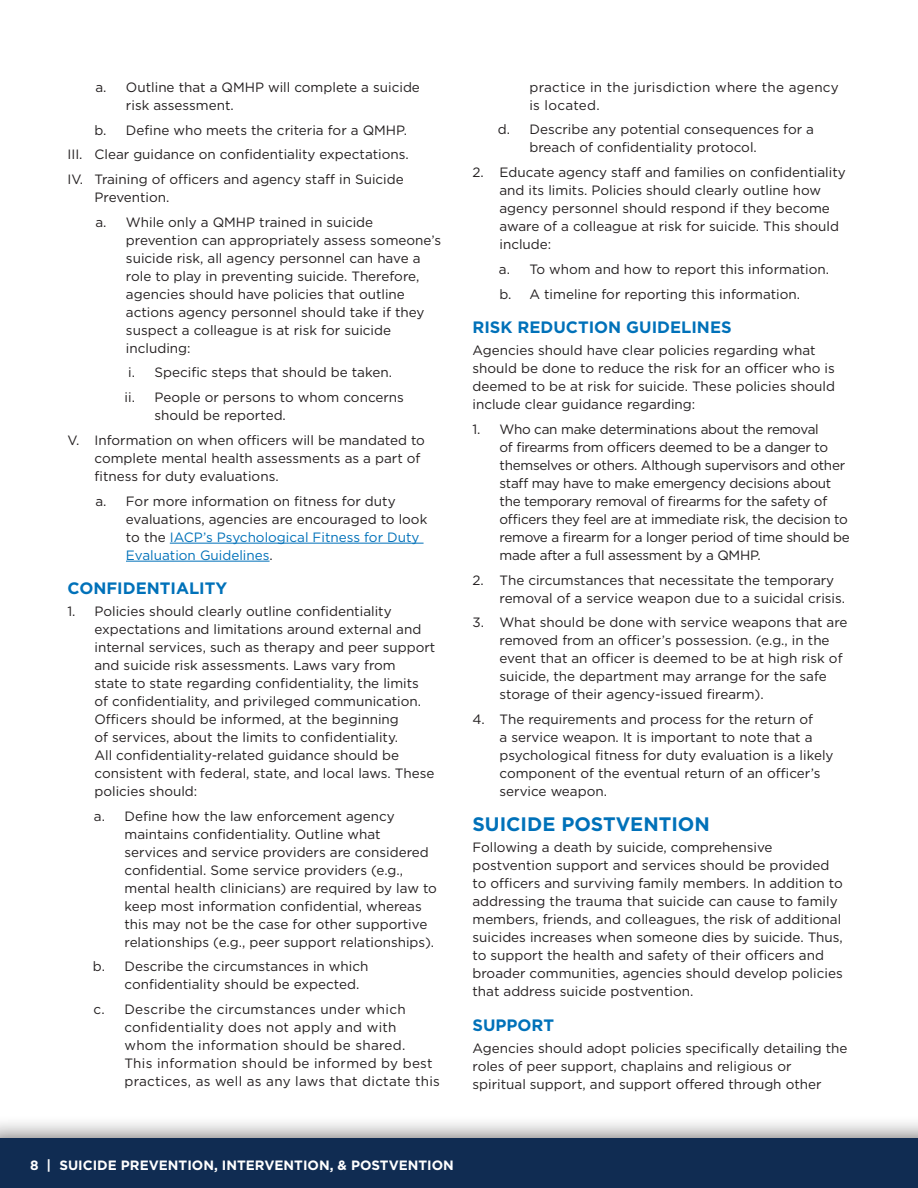
<style>
.page{position:relative;width:918px;height:1188px;background:#fff}
.page>*{position:absolute;margin:0;border:0;box-sizing:border-box;transform-origin:0 0}
.t1{font:700 19.5px "Gotham";color:#0071b9}
.t2{font:700 16.5px "Gotham";color:#0071b9}
.t3{font:13.5px/18px "Gotham";color:#231f20}
.t4{font:13.5px/18px "Gotham";letter-spacing:-.02em;color:#231f20}
.t5{font:13.5px/18px "Gotham";letter-spacing:.02em;color:#231f20}
.t6{font:700 13.5px "Gotham";color:#fff}
.s1{color:#0071b9}
</style>
<div class="page">
<div style="left:0;top:1115px;width:918px;height:73px;background:#231f20;opacity:.75"></div>
<div style="left:0;top:1138px;width:918px;height:50px;background:#102c52"></div>
<hr style="left:170px;top:543px;width:254px;height:1px;background:#0071b9">
<hr style="left:126px;top:561px;width:144px;height:1px;background:#0071b9">
<p class="t3" style="left:126px;top:78px;width:295px;text-indent:-31px">a. Outline that a QMHP will complete a suicide risk assessment.</p>
<p class="t3" style="left:67px;top:117px;width:343px;line-height:24.8px;text-indent:27px">b. Define who meets the criteria for a QMHP.<br>III. Clear guidance on confidentiality expectations.<br>IV. Training of officers and agency staff in Suicide</p>
<p class="t3" style="left:94px;top:185px;width:280px;line-height:24.8px">Prevention.<br>a. While only a QMHP trained in suicide</p>
<p class="t3" style="left:126px;top:231px;width:317px">prevention can appropriately assess someone’s suicide risk, all agency personnel can have a role to play in preventing suicide. Therefore, agencies should have policies that outline actions agency personnel should take if they suspect a colleague is at risk for suicide including:</p>
<p class="t3" style="left:125px;top:360px;width:281px;line-height:24.8px">i. Specific steps that should be taken.<br>ii. People or persons to whom concerns</p>
<p class="t3" style="left:67px;top:403px;width:359px;line-height:24.8px;text-indent:87px">should be reported.<br>V. Information on when officers will be mandated to</p>
<p class="t3" style="left:94px;top:449px;width:328px">complete mental health assessments as a part of fitness for duty evaluations.</p>
<p class="t3" style="left:126px;top:492px;width:303px;text-indent:-31px">a. For more information on fitness for duty evaluations, agencies are encouraged to look to the <span class="s1">IACP’s Psychological Fitness for Duty Evaluation Guidelines</span>.</p>
<p class="t2" style="left:68px;top:578px;width:161px">CONFIDENTIALITY</p>
<p class="t3" style="left:94px;top:602px;width:342px;text-indent:-27px">1. Policies should clearly outline confidentiality expectations and limitations around external and internal services, such as therapy and peer support and suicide risk assessments. Laws vary from<br>state to state regarding confidentiality, the limits of confidentiality, and privileged communication.<br>Officers should be informed, at the beginning<br>of services, about the limits to confidentiality.<br>All confidentiality-related guidance should be consistent with federal, state, and local laws. These policies should:</p>
<p class="t3" style="left:124px;top:807px;width:314px;text-indent:-31px">a. Define how the law enforcement agency maintains confidentiality. Outline what services and service providers are considered confidential. Some service providers (e.g., mental health clinicians) are required by law to keep most information confidential, whereas this may not be the case for other supportive relationships (e.g., peer support relationships).</p>
<p class="t3" style="left:124px;top:957px;width:245px;text-indent:-32px">b. Describe the circumstances in which confidentiality should be expected.</p>
<p class="t5" style="left:124px;top:1000px;width:317px;text-indent:-31px">c. Describe the circumstances under which confidentiality does not apply and with whom the information should be shared.<br>This information should be informed by best practices, as well as any laws that dictate this</p>
<p class="t5" style="left:529px;top:78px;width:311px">practice in the jurisdiction where the agency is located.</p>
<p class="t3" style="left:529px;top:120px;width:286px;text-indent:-32px">d. Describe any potential consequences for a breach of confidentiality protocol.</p>
<p class="t3" style="left:500px;top:163px;width:348px;text-indent:-27px">2. Educate agency staff and families on confidentiality and its limits. Policies should clearly outline how agency personnel should respond if they become aware of a colleague at risk for suicide. This should include:</p>
<p class="t3" style="left:499px;top:256px;width:332px;line-height:24.8px">a. To whom and how to report this information. b. A timeline for reporting this information.</p>
<p class="t2" style="left:472px;top:317px;width:261px">RISK REDUCTION GUIDELINES</p>
<p class="t3" style="left:472px;top:341px;width:364px">Agencies should have clear policies regarding what should be done to reduce the risk for an officer who is deemed to be at risk for suicide. These policies should include clear guidance regarding:</p>
<p class="t4" style="left:500px;top:420px;width:352px;text-indent:-27px">1. Who can make determinations about the removal<br>of firearms from officers deemed to be a danger to themselves or others. Although supervisors and other staff may have to make emergency decisions about the temporary removal of firearms for the safety of officers they feel are at immediate risk, the decision to remove a firearm for a longer period of time should be made after a full assessment by a QMHP.</p>
<p class="t3" style="left:500px;top:570px;width:347px;text-indent:-27px">2. The circumstances that necessitate the temporary removal of a service weapon due to a suicidal crisis.</p>
<p class="t3" style="left:500px;top:613px;width:350px;text-indent:-27px">3. What should be done with service weapons that are removed from an officer’s possession. (e.g., in the event that an officer is deemed to be at high risk of suicide, the department may arrange for the safe storage of their agency-issued firearm).</p>
<p class="t3" style="left:500px;top:710px;width:336px;text-indent:-27px">4. The requirements and process for the return of<br>a service weapon. It is important to note that a psychological fitness for duty evaluation is a likely component of the eventual return of an officer’s service weapon.</p>
<h1 class="t1" style="left:472px;top:811px;width:239px">SUICIDE POSTVENTION</h1>
<p class="t3" style="left:472px;top:838px;width:372px">Following a death by suicide, comprehensive postvention support and services should be provided to officers and surviving family members. In addition to addressing the trauma that suicide can cause to family members, friends, and colleagues, the risk of additional suicides increases when someone dies by suicide. Thus, to support the health and safety of their officers and broader communities, agencies should develop policies that address suicide postvention.</p>
<p class="t2" style="left:472px;top:1014px;width:83px">SUPPORT</p>
<p class="t3" style="left:472px;top:1039px;width:377px">Agencies should adopt policies specifically detailing the roles of peer support, chaplains and religious or spiritual support, and support offered through other</p>
<p class="t6" style="left:30px;top:1156px;width:425px">8 | SUICIDE PREVENTION, INTERVENTION, &amp; POSTVENTION</p>
</div>
